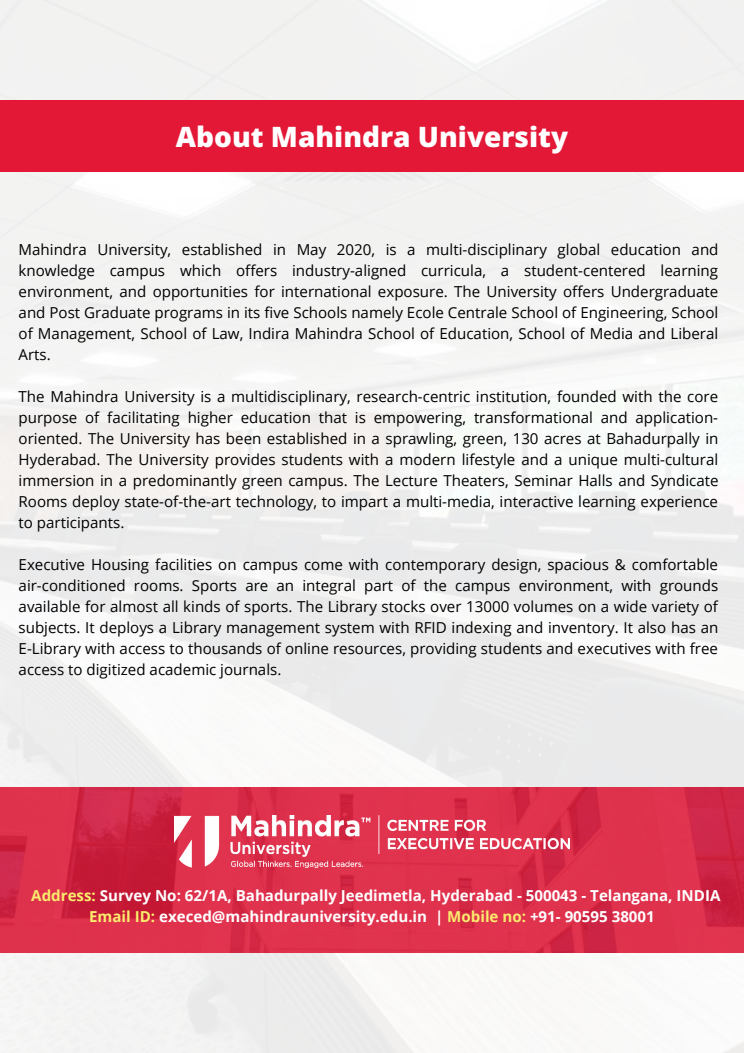
<style>
.page{position:relative;width:744px;height:1053px;background:#fff}
.page>*{position:absolute;margin:0;border:0;box-sizing:border-box;transform-origin:0 0}
.t1{font:800 28px "Open Sans";color:#fff}
.t2{font:15.12px/21px "Open Sans";color:#000;text-align:justify}
.t3{font:700 15.12px/21px "Open Sans";color:#fff;text-align:center}
.s1{color:#faec6d}
</style>
<div class="page">
<img style="left:0;top:0;width:744px;height:1052px">
<div style="left:0;top:100px;width:744px;height:72px;background:#e31837"></div>
<img style="left:0;top:787px;width:744px;height:165px">
<img style="left:175px;top:815px;width:394px;height:52px">
<h1 class="t1" style="left:176px;top:117px;width:394px">About Mahindra University</h1>
<p class="t2" style="left:19px;top:239px;width:701px">Mahindra University, established in May 2020, is a multi-disciplinary global education and knowledge campus which offers industry-aligned curricula, a student-centered learning environment, and opportunities for international exposure. The University offers Undergraduate and Post Graduate programs in its five Schools namely Ecole Centrale School of Engineering, School of Management, School of Law, Indira Mahindra School of Education, School of Media and Liberal Arts.</p>
<p class="t2" style="left:19px;top:385px;width:701px">The Mahindra University is a multidisciplinary, research-centric institution, founded with the core purpose of facilitating higher education that is empowering, transformational and application&shy;oriented. The University has been established in a sprawling, green, 130 acres at Bahadurpally in Hyderabad. The University provides students with a modern lifestyle and a unique multi-cultural immersion in a predominantly green campus. The Lecture Theaters, Seminar Halls and Syndicate Rooms deploy state-of-the-art technology, to impart a multi-media, interactive learning experience to participants.</p>
<p class="t2" style="left:19px;top:553px;width:701px">Executive Housing facilities on campus come with contemporary design, spacious &amp; comfortable air-conditioned rooms. Sports are an integral part of the campus environment, with grounds available for almost all kinds of sports. The Library stocks over 13000 volumes on a wide variety of subjects. It deploys a Library management system with RFID indexing and inventory. It also has an E-Library with access to thousands of online resources, providing students and executives with free access to digitized academic journals.</p>
<p class="t3" style="left:31px;top:884px;width:691px"><span class="s1">Address:</span> Survey No: 62/1A, Bahadurpally Jeedimetla, Hyderabad - 500043 - Telangana, INDIA<br><span class="s1">Email ID:</span> execed@mahindrauniversity.edu.in | <span class="s1">Mobile no:</span> +91- 90595 38001</p>
</div>
